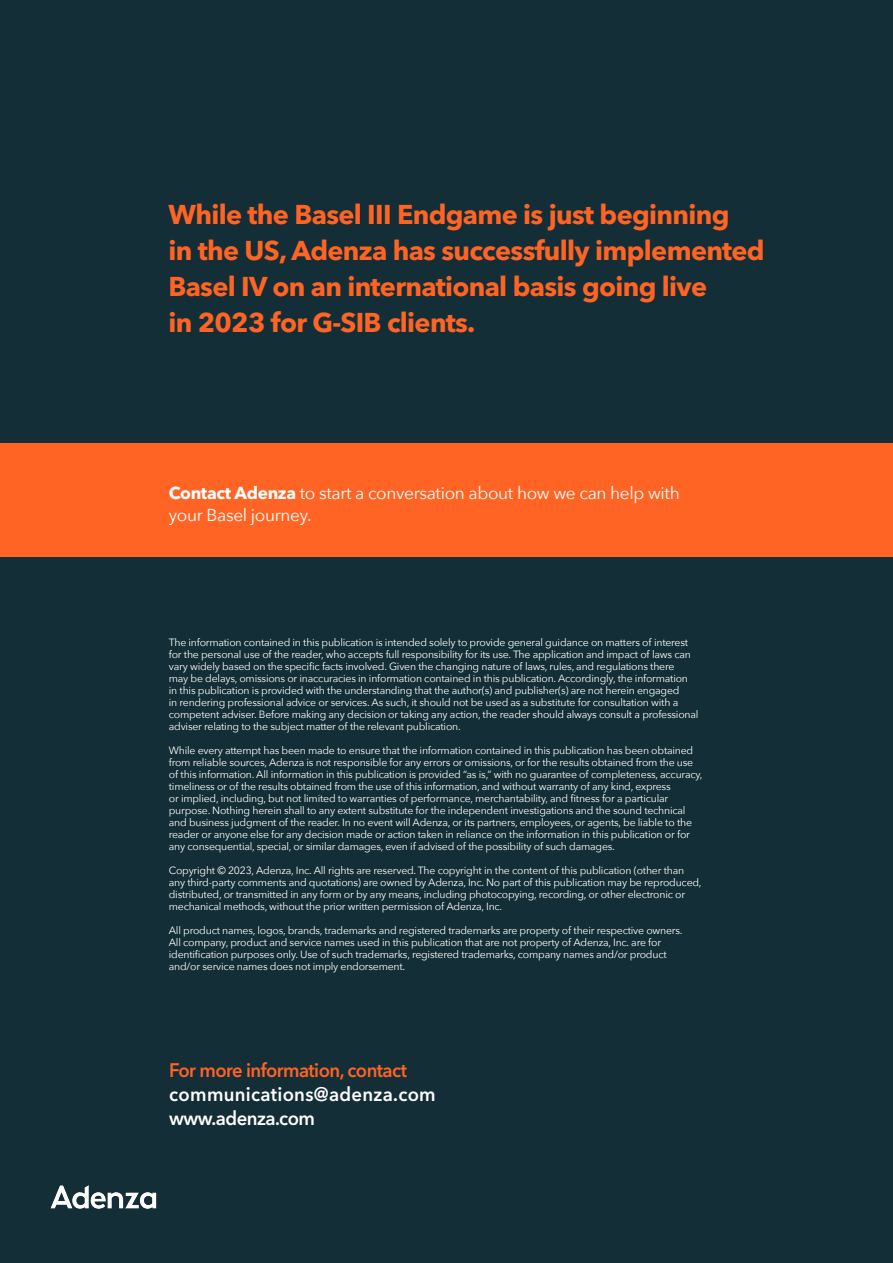
<style>
.page{position:relative;width:893px;height:1263px;background:#132e36}
.page>*{position:absolute;margin:0;border:0;box-sizing:border-box;transform-origin:0 0}
.t1{font:700 27px/36px "Avenir Next LT Pro";letter-spacing:-.025em;color:#ff6424}
.t2{font:600 19.5px "Avenir Next LT Pro";letter-spacing:-.03em;color:#ff6424;scale:.95 1}
.t3{font:600 19.5px "Avenir Next LT Pro";letter-spacing:.015em;color:#fff;scale:.95 1}
.t4{font:600 19.5px "Avenir Next LT Pro";letter-spacing:-.03em;color:#fff;scale:.95 1}
.t5{font:17.25px/22.5px "Avenir Next";letter-spacing:-.02em;color:#fff}
.t6{font:10.5px/12px "Avenir Next";letter-spacing:-.02em;color:#fff}
.s1{font-family:"Avenir Next LT Pro";font-weight:700}
</style>
<div class="page">
<div style="left:0;top:444px;width:893px;height:113px;background:#ff6424"></div>
<img style="left:50px;top:1185px;width:107px;height:24px">
<p class="t1" style="left:168px;top:197px;width:563px">While the Basel III Endgame is just beginning</p>
<p class="t1" style="left:168px;top:233px;width:598px">in the US, Adenza has successfully implemented<br>Basel IV on an international basis going live</p>
<p class="t1" style="left:168px;top:305px;width:308px">in 2023 for G-SIB clients.</p>
<p class="t5" style="left:169px;top:481px;width:512px"><span class="s1">Contact Adenza</span> to start a conversation about how we can help with your Basel journey.</p>
<p class="t6" style="left:169px;top:636px;width:531px">The information contained in this publication is intended solely to provide general guidance on matters of interest for the personal use of the reader, who accepts full responsibility for its use. The application and impact of laws can vary widely based on the specific facts involved. Given the changing nature of laws, rules, and regulations there<br>may be delays, omissions or inaccuracies in information contained in this publication. Accordingly, the information in this publication is provided with the understanding that the author(s) and publisher(s) are not herein engaged<br>in rendering professional advice or services. As such, it should not be used as a substitute for consultation with a competent adviser. Before making any decision or taking any action, the reader should always consult a professional adviser relating to the subject matter of the relevant publication.</p>
<p class="t6" style="left:169px;top:744px;width:535px">While every attempt has been made to ensure that the information contained in this publication has been obtained from reliable sources, Adenza is not responsible for any errors or omissions, or for the results obtained from the use of this information. All information in this publication is provided “as is,” with no guarantee of completeness, accuracy, timeliness or of the results obtained from the use of this information, and without warranty of any kind, express<br>or implied, including, but not limited to warranties of performance, merchantability, and fitness for a particular purpose. Nothing herein shall to any extent substitute for the independent investigations and the sound technical and business judgment of the reader. In no event will Adenza, or its partners, employees, or agents, be liable to the reader or anyone else for any decision made or action taken in reliance on the information in this publication or for any consequential, special, or similar damages, even if advised of the possibility of such damages.</p>
<p class="t6" style="left:169px;top:864px;width:534px">Copyright © 2023, Adenza, Inc. All rights are reserved. The copyright in the content of this publication (other than any third-party comments and quotations) are owned by Adenza, Inc. No part of this publication may be reproduced, distributed, or transmitted in any form or by any means, including photocopying, recording, or other electronic or mechanical methods, without the prior written permission of Adenza, Inc.</p>
<p class="t6" style="left:169px;top:924px;width:515px">All product names, logos, brands, trademarks and registered trademarks are property of their respective owners.<br>All company, product and service names used in this publication that are not property of Adenza, Inc. are for identification purposes only. Use of such trademarks, registered trademarks, company names and/or product</p>
<p class="t6" style="left:169px;top:960px;width:238px">and/or service names does not imply endorsement.</p>
<p class="t2" style="left:169px;top:1058px;width:252px">For more information, contact</p>
<p class="t3" style="left:169px;top:1082px;width:282px">communications@adenza.com</p>
<p class="t4" style="left:169px;top:1106px;width:155px">www.adenza.com</p>
</div>
